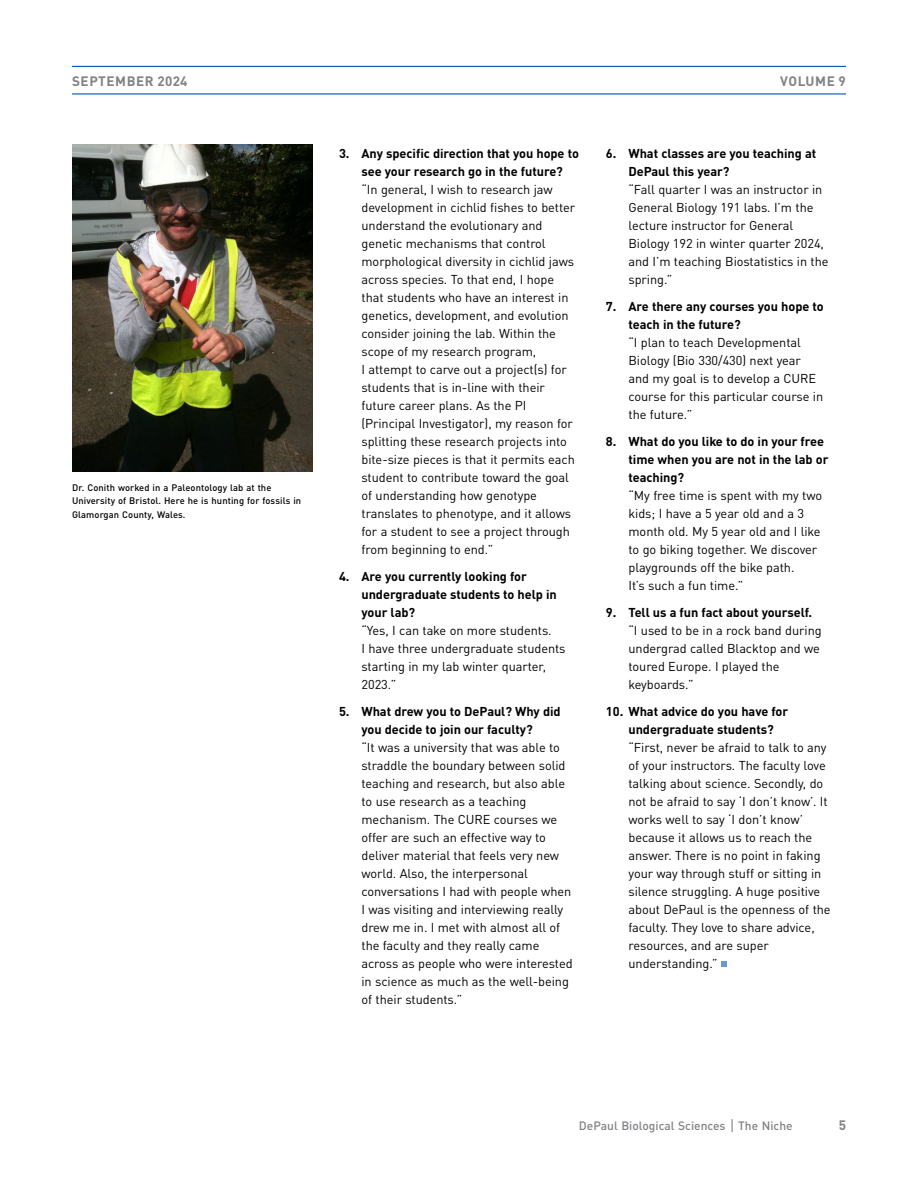
<style>
.page{position:relative;width:918px;height:1188px;background:#fff}
.page>*{position:absolute;margin:0;border:0;box-sizing:border-box;transform-origin:0 0}
.t1{font:700 13.5px "DIN Pro";letter-spacing:.04em;color:#808285}
.t2{font:12.75px/18px "DIN Pro";letter-spacing:-.005em;color:#000}
.t3{font:700 12.75px/18px "DIN Pro";letter-spacing:-.005em;color:#000}
.t4{font:500 12px "DIN Pro";color:#808285}
.t5{font:500 9.3px/13.5px "DIN Pro";letter-spacing:.01em;color:#000}
.s1{font-weight:400;font-size:15px}
</style>
<div class="page">
<hr style="left:72px;top:93px;width:774px;height:1px;background:#0057b7">
<hr style="left:72px;top:66px;width:774px;height:1px;background:#0057b7">
<img style="left:72px;top:144px;width:240px;height:328px">
<svg style="left:721px;top:962px;width:6px;height:5px"></svg>
<p class="t1" style="left:72px;top:69px;width:117px">SEPTEMBER 2024</p>
<p class="t1" style="left:780px;top:69px;width:67px">VOLUME 9</p>
<p class="t5" style="left:72px;top:479px;width:231px">Dr. Conith worked in a Paleontology lab at the<br>University of Bristol. Here he is hunting for fossils in<br>Glamorgan County, Wales.</p>
<p class="t3" style="left:339px;top:142px;width:242px;text-align:center">3. Any specific direction that you hope to see your research go in the future?</p>
<p class="t2" style="left:362px;top:179px;width:215px">“In general, I wish to research jaw development in cichlid fishes to better understand the evolutionary and genetic mechanisms that control morphological diversity in cichlid jaws across species. To that end, I hope that students who have an interest in genetics, development, and evolution consider joining the lab. Within the scope of my research program,<br>I attempt to carve out a project(s) for students that is in-line with their future career plans. As the PI (Principal Investigator), my reason for splitting these research projects into bite-size pieces is that it permits each student to contribute toward the goal of understanding how genotype translates to phenotype, and it allows for a student to see a project through from beginning to end.”</p>
<p class="t3" style="left:362px;top:565px;width:197px;text-indent:-23px">4. Are you currently looking for undergraduate students to help in your lab?</p>
<p class="t2" style="left:362px;top:620px;width:206px">“Yes, I can take on more students.<br>I have three undergraduate students starting in my lab winter quarter,<br>2023.”</p>
<p class="t3" style="left:339px;top:700px;width:223px;text-align:center">5. What drew you to DePaul? Why did you decide to join our faculty?</p>
<p class="t2" style="left:362px;top:737px;width:213px">“It was a university that was able to straddle the boundary between solid teaching and research, but also able to use research as a teaching mechanism. The CURE courses we offer are such an effective way to deliver material that feels very new world. Also, the interpersonal conversations I had with people when I was visiting and interviewing really drew me in. I met with almost all of the faculty and they really came across as people who were interested in science as much as the well-being of their students.”</p>
<p class="t3" style="left:629px;top:143px;width:189px;text-indent:-23px">6. What classes are you teaching at<br>DePaul this year?</p>
<p class="t2" style="left:629px;top:179px;width:202px">“Fall quarter I was an instructor in<br>General Biology 191 labs. I’m the lecture instructor for General<br>Biology 192 in winter quarter 2024, and I’m teaching Biostatistics in the spring.”</p>
<p class="t3" style="left:629px;top:296px;width:197px;text-indent:-23px">7. Are there any courses you hope to teach in the future?</p>
<p class="t2" style="left:629px;top:332px;width:196px">“I plan to teach Developmental<br>Biology (Bio 330/430) next year and my goal is to develop a CURE course for this particular course in the future.”</p>
<p class="t3" style="left:629px;top:431px;width:202px;text-indent:-23px">8. What do you like to do in your free time when you are not in the lab or teaching?</p>
<p class="t2" style="left:629px;top:485px;width:195px">“My free time is spent with my two kids; I have a 5 year old and a 3 month old. My 5 year old and I like to go biking together. We discover playgrounds off the bike path.<br>It’s such a fun time.”</p>
<p class="t3" style="left:606px;top:602px;width:208px">9. Tell us a fun fact about yourself.</p>
<p class="t2" style="left:629px;top:620px;width:195px">“I used to be in a rock band during undergrad called Blacktop and we toured Europe. I played the keyboards.”</p>
<p class="t3" style="left:629px;top:701px;width:161px;text-indent:-23px">10. What advice do you have for undergraduate students?</p>
<p class="t2" style="left:629px;top:737px;width:204px">“First, never be afraid to talk to any of your instructors. The faculty love talking about science. Secondly, do not be afraid to say ‘I don’t know’. It works well to say ‘I don’t know’ because it allows us to reach the answer. There is no point in faking your way through stuff or sitting in silence struggling. A huge positive about DePaul is the openness of the faculty. They love to share advice, resources, and are super understanding.”</p>
<p class="t4" style="left:579px;top:1115px;width:215px">DePaul Biological Sciences <span class="s1">|</span> The Niche</p>
<p class="t1" style="left:839px;top:1113px;width:9px">5</p>
</div>
